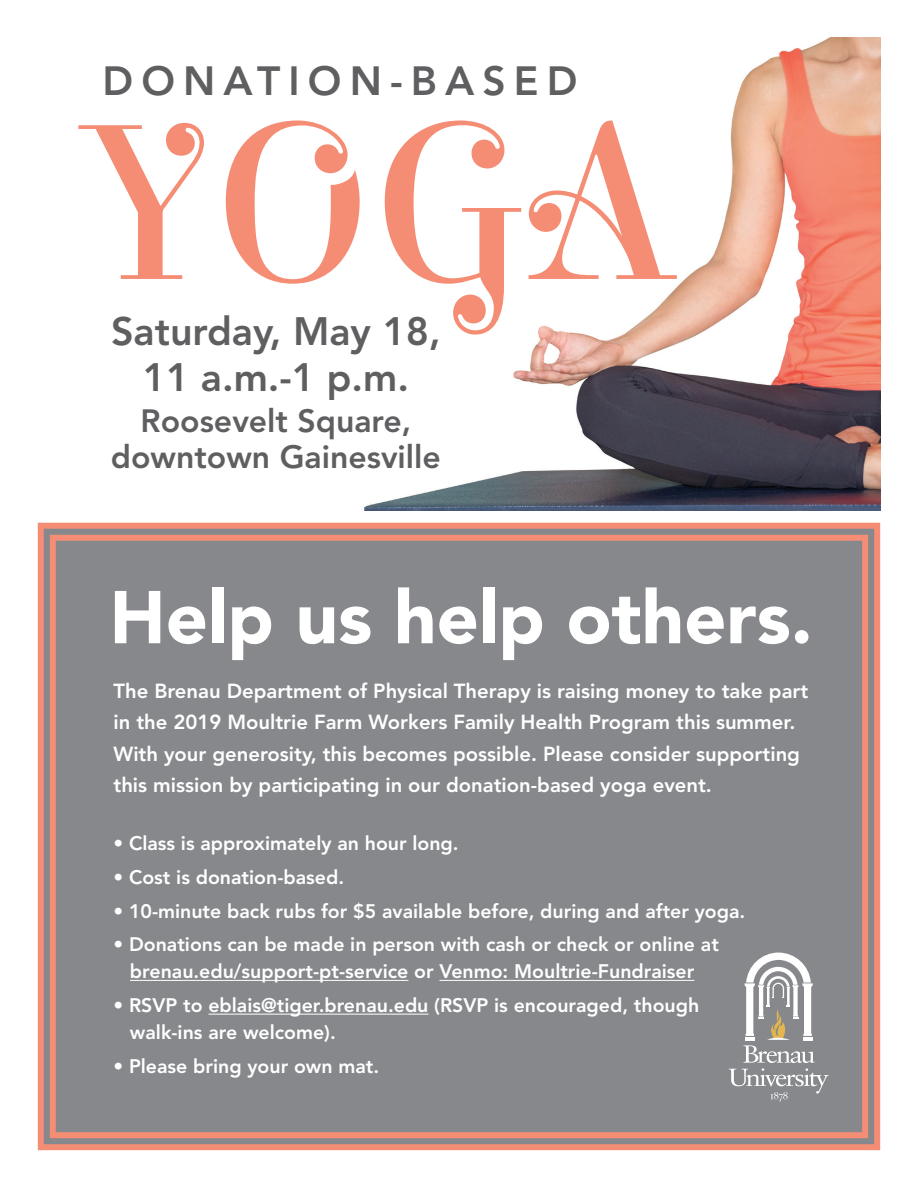
<style>
.page{position:relative;width:918px;height:1188px;background:#fff}
.page>*{position:absolute;margin:0;border:0;box-sizing:border-box;transform-origin:0 0}
.t1{font:236.55px "Elsie Swash Caps";color:#f58d75}
.t2{font:900 73.95px "Avenir LT Std";color:#fff}
.t3{font:800 40.5px "Avenir LT Std";letter-spacing:.2em;color:#5f5f62}
.t4{font:800 39.3px/46.3px "Avenir LT Std";color:#5f5f62;text-align:center}
.t5{font:800 31.95px/36.5px "Avenir LT Std";color:#5f5f62;text-align:center}
.t6{font:800 20.25px/31.5px "Avenir LT Std";color:#fff}
.t7{font:800 19.5px/27px "Avenir LT Std";color:#fff;text-align:center}
</style>
<div class="page">
<div style="left:37px;top:522px;width:844px;height:629px;background:#86888b"></div>
<div style="left:50px;top:535px;width:818px;height:603px;border:6px solid #f58d75"></div>
<img style="left:364px;top:38px;width:516px;height:473px">
<svg style="left:729px;top:953px;width:100px;height:149px"></svg>
<hr style="left:130px;top:980px;width:278px;height:1px;background:#fff">
<hr style="left:439px;top:980px;width:255px;height:1px;background:#fff">
<hr style="left:208px;top:1014px;width:220px;height:1px;background:#fff">
<h3 class="t3" style="left:103px;top:57px;width:476px">DONATION-BASED</h3>
<h1 class="t1" style="left:78px;top:73px;width:602px">YOGA</h1>
<h3 class="t4" style="left:111px;top:308px;width:331px">Saturday, May 18,<br>11 a.m.-1 p.m.</h3>
<h3 class="t5" style="left:111px;top:402px;width:331px">Roosevelt Square, downtown Gainesville</h3>
<h2 class="t2" style="left:110px;top:573px;width:705px">Help us help others.</h2>
<p class="t6" style="left:113px;top:675px;width:696px">The Brenau Department of Physical Therapy is raising money to take part in the 2019 Moultrie Farm Workers Family Health Program this summer.<br>With your generosity, this becomes possible. Please consider supporting this mission by participating in our donation-based yoga event.</p>
<p class="t7" style="left:113px;top:830px;width:347px">• Class is approximately an hour long.</p>
<p class="t7" style="left:113px;top:864px;width:232px">• Cost is donation-based.</p>
<p class="t7" style="left:113px;top:897px;width:633px">• 10-minute back rubs for $5 available before, during and after yoga.</p>
<p class="t7" style="left:113px;top:931px;width:607px">• Donations can be made in person with cash or check or online at brenau.edu/support-pt-service or Venmo: Moultrie-Fundraiser</p>
<p class="t7" style="left:130px;top:992px;width:571px;text-align:left;text-indent:-16px">• RSVP to eblais@tiger.brenau.edu (RSVP is encouraged, though walk-ins are welcome).</p>
<p class="t7" style="left:113px;top:1053px;width:267px">• Please bring your own mat.</p>
</div>
